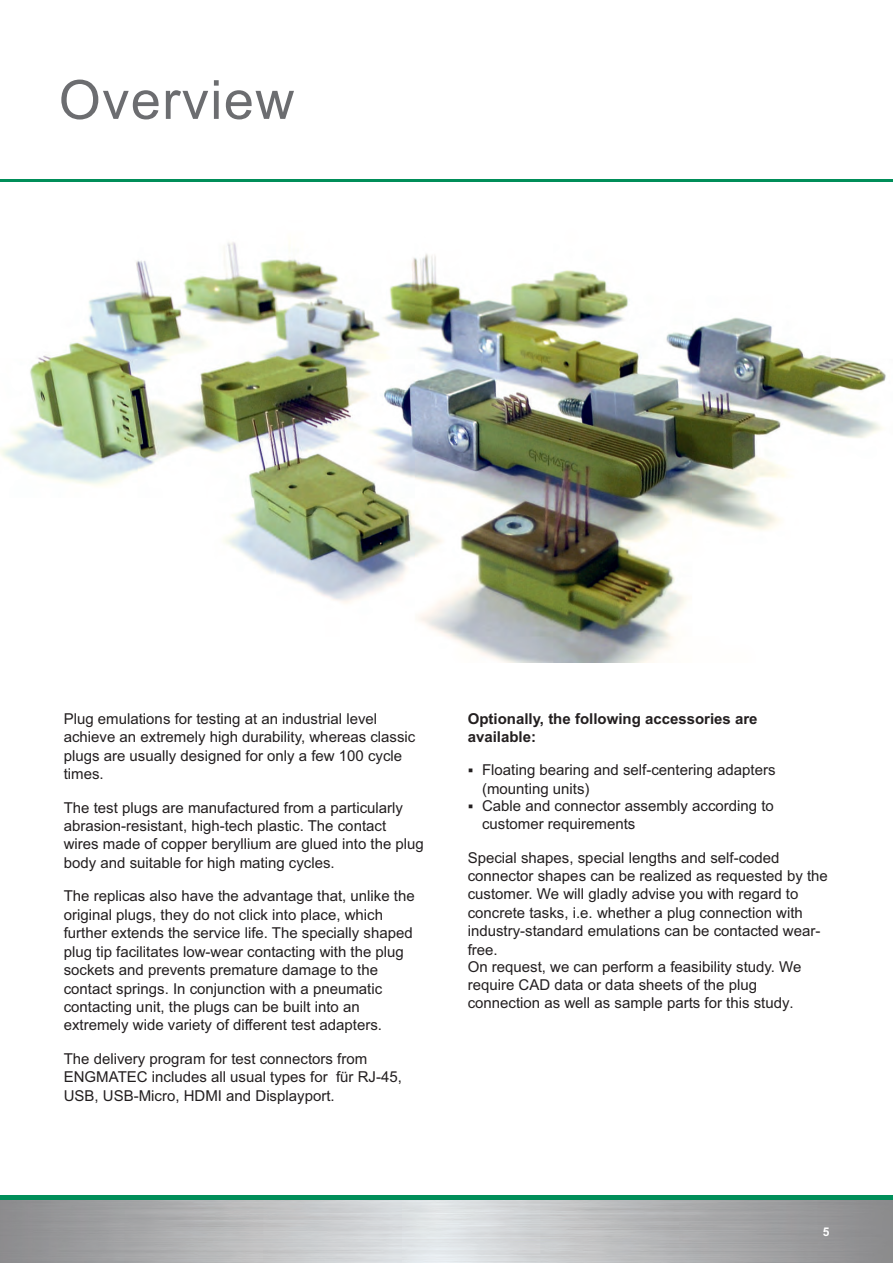
<style>
.page{position:relative;width:893px;height:1263px;background:#fff}
.page>*{position:absolute;margin:0;border:0;box-sizing:border-box;transform-origin:0 0}
.t1{font:54px "Arial";letter-spacing:.03em;color:#6c6d70}
.t2{font:15px/18.5px "Arial";color:#231f20}
.t3{font:700 15px/18.5px "Arial";color:#231f20}
.t4{font:700 12px "Arial";color:#fff}
</style>
<div class="page">
<img style="left:0;top:242px;width:886px;height:420px">
<img style="left:0;top:1199px;width:893px;height:64px">
<hr style="left:0;top:1195px;width:893px;height:4px;background:#008e59">
<hr style="left:0;top:179px;width:893px;height:2px;background:#008e59">
<h1 class="t1" style="left:59px;top:80px;width:237px">Overview</h1>
<p class="t2" style="left:64px;top:711px;width:353px">Plug emulations for testing at an industrial level achieve an extremely high durability, whereas classic plugs are usually designed for only a few 100 cycle times.</p>
<p class="t2" style="left:64px;top:799px;width:362px">The test plugs are manufactured from a particularly abrasion-resistant, high-tech plastic. The contact wires made of copper beryllium are glued into the plug body and suitable for high mating cycles.</p>
<p class="t2" style="left:64px;top:888px;width:353px">The replicas also have the advantage that, unlike the original plugs, they do not click into place, which further extends the service life. The specially shaped plug tip facilitates low-wear contacting with the plug sockets and prevents premature damage to the contact springs. In conjunction with a pneumatic contacting unit, the plugs can be built into an extremely wide variety of different test adapters.</p>
<p class="t2" style="left:64px;top:1051px;width:340px">The delivery program for test connectors from<br>ENGMATEC includes all usual types for für RJ-45,<br>USB, USB-Micro, HDMI and Displayport.</p>
<p class="t3" style="left:468px;top:710px;width:291px">Optionally, the following accessories are available:</p>
<p class="t2" style="left:482px;top:762px;width:295px;text-indent:-14px">▪ Floating bearing and self-centering adapters (mounting units)</p>
<p class="t2" style="left:482px;top:797px;width:293px;text-indent:-14px">▪ Cable and connector assembly according to customer requirements</p>
<p class="t2" style="left:468px;top:849px;width:362px">Special shapes, special lengths and self-coded connector shapes can be realized as requested by the customer. We will gladly advise you with regard to concrete tasks, i.e. whether a plug connection with industry-standard emulations can be contacted wear&shy;free.</p>
<p class="t2" style="left:468px;top:958px;width:335px">On request, we can perform a feasibility study. We require CAD data or data sheets of the plug connection as well as sample parts for this study.</p>
<p class="t4" style="left:823px;top:1228px;width:8px">5</p>
</div>
